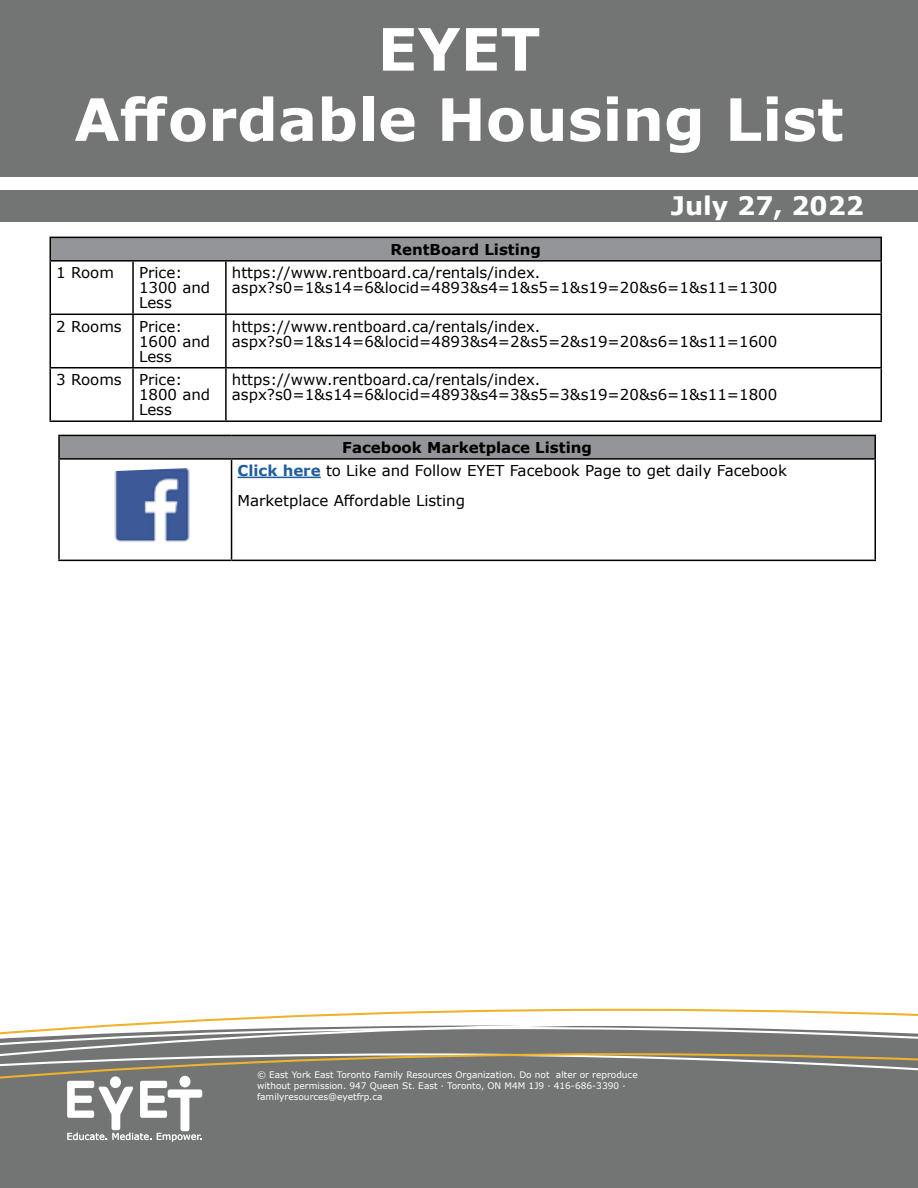
<style>
.page{position:relative;width:918px;height:1188px;background:#fff}
.page>*{position:absolute;margin:0;border:0;box-sizing:border-box;transform-origin:0 0}
.t1{font:700 58.5px/70.2px "Verdana";color:#fff;text-align:center}
.t2{font:700 25.5px "Verdana";color:#fff}
.t3{font:15px/15px "Verdana";color:#000}
.t4{font:700 15px "Verdana";color:#000}
.t5{font:9.45px "Verdana";color:#fff}
.t6{font:9px/10.8px "Verdana";color:#fff}
.s1{font-weight:700}
.s2{font-weight:700;color:#215e9e}
</style>
<div class="page">
<svg style="left:138px;top:1009px;width:780px;height:14px"></svg>
<svg style="left:0;top:1027px;width:918px;height:26px;background:#90908f"></svg>
<div style="left:0;top:1053px;width:918px;height:135px;background:#737474"></div>
<div style="left:0;top:0;width:918px;height:177px;background:#737474"></div>
<div style="left:0;top:190px;width:918px;height:31px;background:#737474"></div>
<div style="left:110px;top:1076px;width:11px;height:12px;background:#fff;border-radius:50%"></div>
<div style="left:179px;top:1076px;width:11px;height:11px;background:#fff;border-radius:50%"></div>
<svg style="left:67px;top:1081px;width:135px;height:61px"></svg>
<div style="left:59px;top:435px;width:816px;height:24px;background:#939598"></div>
<hr style="left:58px;top:435px;width:174px;height:1px;background:#000">
<hr style="left:58px;top:436px;width:2px;height:22px;background:#000">
<hr style="left:232px;top:435px;width:644px;height:1px;background:#000">
<hr style="left:874px;top:436px;width:2px;height:22px;background:#000">
<hr style="left:58px;top:458px;width:174px;height:2px;background:#000">
<hr style="left:58px;top:460px;width:2px;height:100px;background:#000">
<hr style="left:232px;top:458px;width:644px;height:2px;background:#000">
<hr style="left:231px;top:460px;width:1px;height:100px;background:#000">
<hr style="left:874px;top:460px;width:2px;height:100px;background:#000">
<hr style="left:58px;top:560px;width:174px;height:1px;background:#000">
<hr style="left:232px;top:560px;width:644px;height:1px;background:#000">
<hr style="left:238px;top:477px;width:83px;height:1px;background:#215e9e">
<div style="left:50px;top:237px;width:831px;height:24px;background:#939598"></div>
<hr style="left:50px;top:237px;width:83px;height:1px;background:#000">
<svg style="left:50px;top:238px;width:1px;height:22px"></svg>
<hr style="left:133px;top:237px;width:93px;height:1px;background:#000">
<hr style="left:226px;top:237px;width:656px;height:1px;background:#000">
<hr style="left:880px;top:238px;width:2px;height:22px;background:#000">
<hr style="left:50px;top:260px;width:83px;height:2px;background:#000">
<hr style="left:50px;top:262px;width:1px;height:52px;background:#000">
<hr style="left:133px;top:260px;width:93px;height:2px;background:#000">
<hr style="left:132px;top:262px;width:2px;height:52px;background:#000">
<hr style="left:226px;top:260px;width:656px;height:2px;background:#000">
<hr style="left:225px;top:262px;width:2px;height:52px;background:#000">
<hr style="left:880px;top:262px;width:2px;height:52px;background:#000">
<hr style="left:50px;top:314px;width:83px;height:1px;background:#000">
<hr style="left:50px;top:315px;width:1px;height:52px;background:#000">
<hr style="left:133px;top:314px;width:93px;height:1px;background:#000">
<hr style="left:132px;top:315px;width:2px;height:52px;background:#000">
<hr style="left:226px;top:314px;width:656px;height:1px;background:#000">
<hr style="left:225px;top:315px;width:2px;height:52px;background:#000">
<hr style="left:880px;top:315px;width:2px;height:52px;background:#000">
<hr style="left:50px;top:367px;width:83px;height:2px;background:#000">
<hr style="left:50px;top:369px;width:1px;height:51px;background:#000">
<hr style="left:133px;top:367px;width:93px;height:2px;background:#000">
<hr style="left:132px;top:369px;width:2px;height:51px;background:#000">
<hr style="left:226px;top:367px;width:656px;height:2px;background:#000">
<hr style="left:225px;top:369px;width:2px;height:51px;background:#000">
<hr style="left:880px;top:369px;width:2px;height:51px;background:#000">
<hr style="left:50px;top:420px;width:83px;height:2px;background:#000">
<hr style="left:133px;top:420px;width:93px;height:2px;background:#000">
<hr style="left:226px;top:420px;width:656px;height:2px;background:#000">
<img style="left:114px;top:468px;width:76px;height:74px">
<h1 class="t1" style="left:74px;top:13px;width:771px">EYET<br>Affordable Housing List</h1>
<p class="t4" style="left:390px;top:239px;width:152px">RentBoard Listing</p>
<h2 class="t2" style="left:671px;top:188px;width:195px">July 27, 2022</h2>
<p class="t3" style="left:56px;top:265px;width:59px">1 Room</p>
<p class="t3" style="left:139px;top:265px;width:73px">Price:<br>1300 and<br>Less</p>
<p class="t3" style="left:232px;top:265px;width:547px">https://www.rentboard.ca/rentals/index. aspx?s0=1&amp;s14=6&amp;locid=4893&amp;s4=1&amp;s5=1&amp;s19=20&amp;s6=1&amp;s11=1300</p>
<p class="t3" style="left:139px;top:319px;width:73px;text-indent:-83px">2 Rooms Price:<br>1600 and<br>Less</p>
<p class="t3" style="left:232px;top:319px;width:547px">https://www.rentboard.ca/rentals/index. aspx?s0=1&amp;s14=6&amp;locid=4893&amp;s4=2&amp;s5=2&amp;s19=20&amp;s6=1&amp;s11=1600</p>
<p class="t3" style="left:139px;top:372px;width:73px;text-indent:-83px">3 Rooms Price:<br>1800 and<br>Less</p>
<p class="t3" style="left:232px;top:372px;width:547px">https://www.rentboard.ca/rentals/index. aspx?s0=1&amp;s14=6&amp;locid=4893&amp;s4=3&amp;s5=3&amp;s19=20&amp;s6=1&amp;s11=1800</p>
<p class="t3" style="left:238px;top:436px;width:551px;line-height:23.4px;text-indent:105px"><span class="s1">Facebook Marketplace Listing<br></span><span class="s2">Click here</span> to Like and Follow EYET Facebook Page to get daily Facebook</p>
<p class="t3" style="left:238px;top:493px;width:229px">Marketplace Affordable Listing</p>
<p class="t5" style="left:67px;top:1130px;width:138px">Educate. Mediate. Empower.</p>
<p class="t6" style="left:257px;top:1069px;width:382px">© East York East Toronto Family Resources Organization. Do not alter or reproduce without permission. 947 Queen St. East · Toronto, ON M4M 1J9 · 416-686-3390 · familyresources@eyetfrp.ca</p>
</div>
